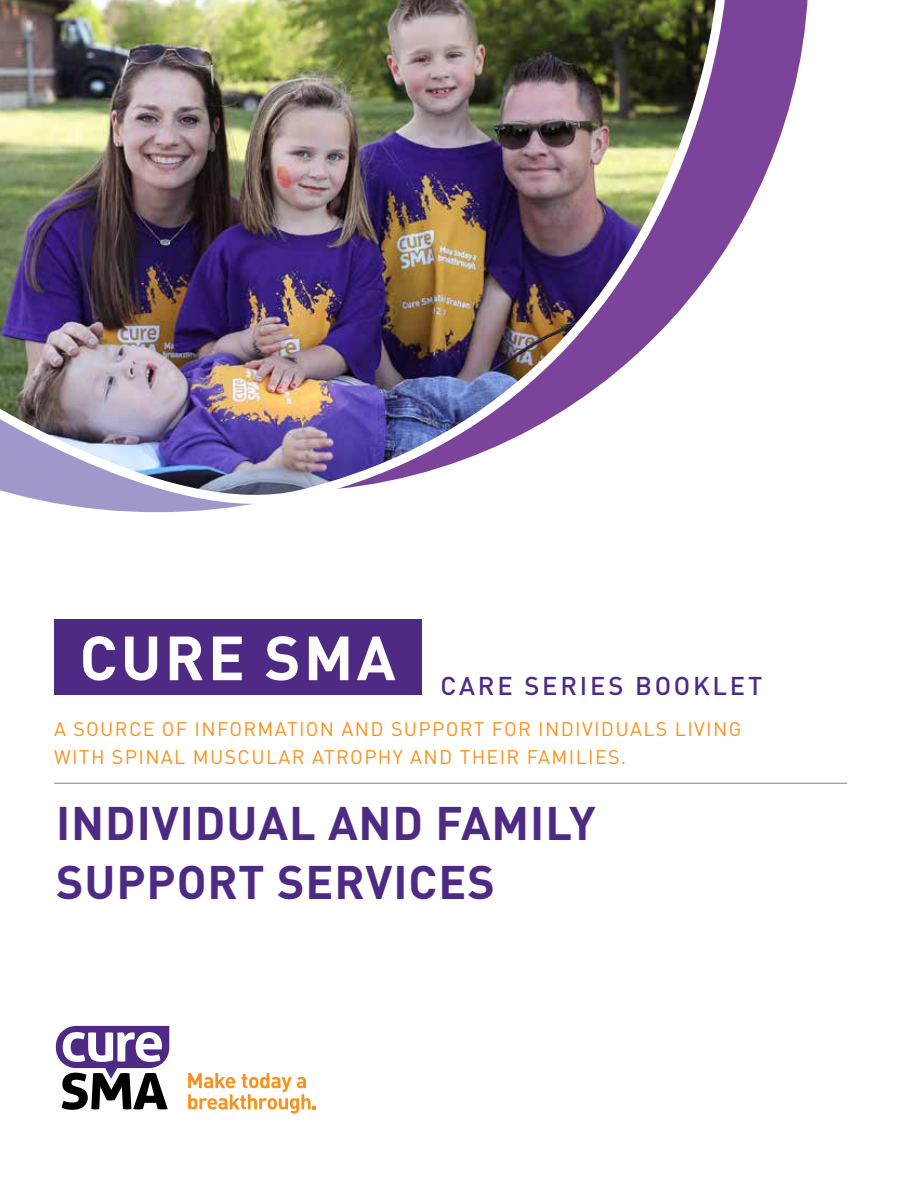
<style>
.page{position:relative;width:918px;height:1188px;background:#fff}
.page>*{position:absolute;margin:0;border:0;box-sizing:border-box;transform-origin:0 0}
.t1{font:700 61.35px "DINOT";letter-spacing:.05em;color:#fff}
.t2{font:700 46.5px/58.5px "DINOT";letter-spacing:.02em;color:#4f2a84}
.t3{font:500 25.5px "DINOT";letter-spacing:.11em;color:#4f2a84}
.t4{font:19.5px/28.5px "DINOT";letter-spacing:.07em;color:#f7921e}
</style>
<div class="page">
<svg style="left:731px;top:0;width:77px;height:240px;fill:#7c439a"></svg>
<img style="left:0;top:0;width:731px;height:513px">
<hr style="left:54px;top:783px;width:793px;height:1px;background:#808285">
<svg style="left:56px;top:1026px;width:113px;height:84px"></svg>
<svg style="left:188px;top:1073px;width:128px;height:41px"></svg>
<div style="left:54px;top:619px;width:367px;height:76px;background:#4f2a84"></div>
<h1 class="t1" style="left:80px;top:618px;width:318px">CURE SMA</h1>
<h3 class="t3" style="left:441px;top:669px;width:323px">CARE SERIES BOOKLET</h3>
<p class="t4" style="left:54px;top:714px;width:689px">A SOURCE OF INFORMATION AND SUPPORT FOR INDIVIDUALS LIVING<br>WITH SPINAL MUSCULAR ATROPHY AND THEIR FAMILIES.</p>
<h2 class="t2" style="left:56px;top:793px;width:541px">INDIVIDUAL AND FAMILY<br>SUPPORT SERVICES</h2>
</div>
